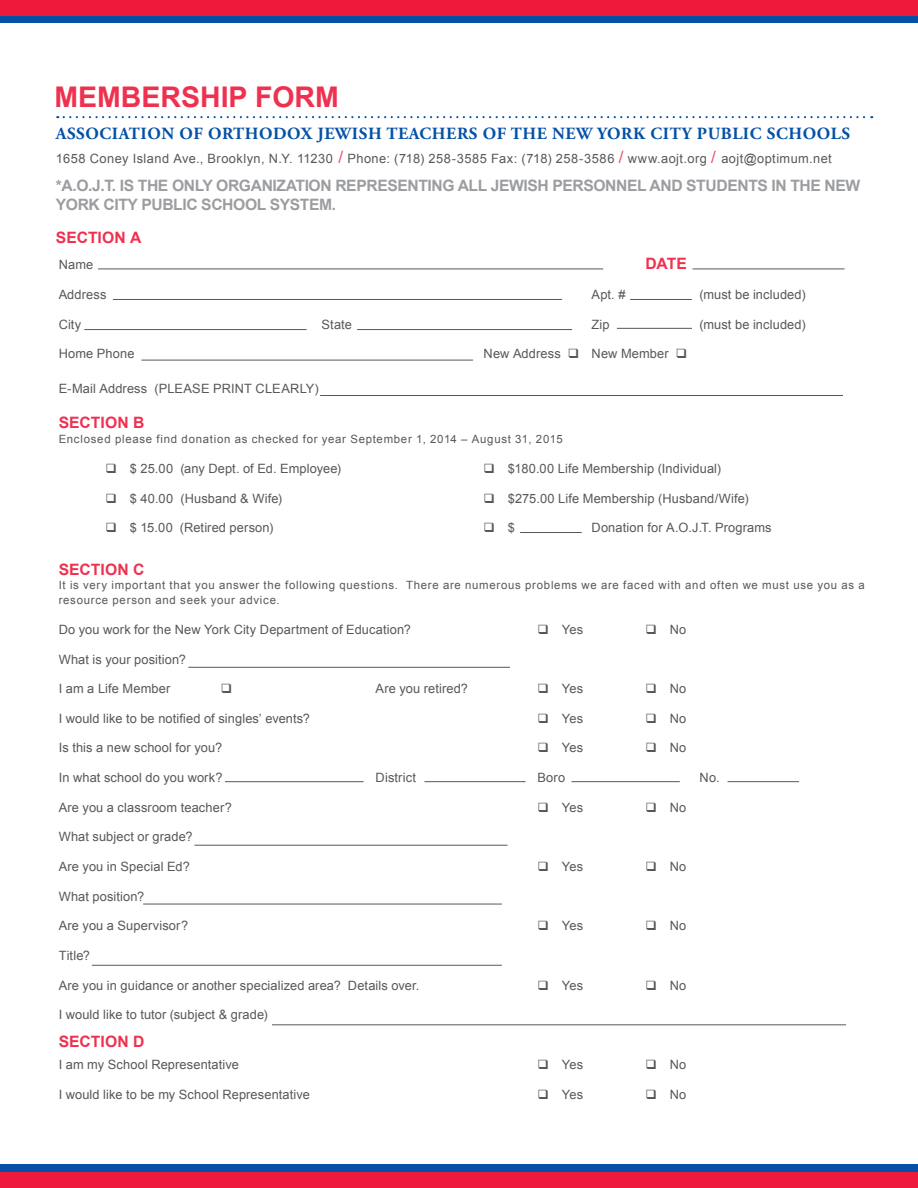
<style>
.page{position:relative;width:918px;height:1188px;background:#fff}
.page>*{position:absolute;margin:0;border:0;box-sizing:border-box;transform-origin:0 0}
.t1{font:700 28.5px "Arial";color:#ef314f}
.t2{font:700 17.1px "Adobe Garamond Pro";letter-spacing:.035em;color:#0451a5}
.t3{font:700 15.6px/18.8px "Arial";letter-spacing:-.025em;color:#9b9da0}
.section{font:700 15.6px "Arial";letter-spacing:.005em;color:#ef314f}
.section-2{font:12.9px "Arial";letter-spacing:.01em;color:#57585a}
.section-3{font:12.9px "Arial";letter-spacing:.035em;color:#57585a}
.section-4{font:11.4px/15.5px "Arial";letter-spacing:.065em;color:#57585a}
.s1{font-size:17.1px;color:#f14862}
.s2{font-family:"Adobe Garamond Pro"}
</style>
<div class="page">
<svg style="left:64px;top:116px;width:808px;height:2px"></svg>
<hr style="left:188px;top:667px;width:322px;height:1px;background:#57585a">
<hr style="left:92px;top:965px;width:410px;height:1px;background:#57585a">
<hr style="left:194px;top:845px;width:314px;height:1px;background:#57585a">
<hr style="left:272px;top:1024px;width:574px;height:1px;background:#57585a">
<hr style="left:143px;top:904px;width:359px;height:1px;background:#57585a">
<hr style="left:225px;top:781px;width:139px;height:1px;background:#57585a">
<hr style="left:424px;top:781px;width:102px;height:1px;background:#57585a">
<hr style="left:572px;top:781px;width:108px;height:1px;background:#57585a">
<hr style="left:728px;top:781px;width:71px;height:1px;background:#57585a">
<hr style="left:692px;top:269px;width:153px;height:1px;background:#57585a">
<hr style="left:98px;top:269px;width:505px;height:1px;background:#57585a">
<hr style="left:113px;top:299px;width:449px;height:1px;background:#57585a">
<hr style="left:320px;top:395px;width:523px;height:1px;background:#57585a">
<hr style="left:84px;top:329px;width:223px;height:1px;background:#57585a">
<hr style="left:141px;top:360px;width:332px;height:1px;background:#57585a">
<hr style="left:357px;top:329px;width:215px;height:1px;background:#57585a">
<hr style="left:630px;top:299px;width:62px;height:1px;background:#57585a">
<hr style="left:520px;top:532px;width:62px;height:1px;background:#57585a">
<hr style="left:617px;top:328px;width:75px;height:1px;background:#57585a">
<div style="left:0;top:15px;width:918px;height:8px;background:#0451a5"></div>
<div style="left:0;top:0;width:918px;height:15px;background:#ed1a3b"></div>
<div style="left:0;top:1164px;width:918px;height:9px;background:#0451a5"></div>
<div style="left:0;top:1173px;width:918px;height:15px;background:#ed1a3b"></div>
<p class="t1" style="left:54px;top:78px;width:286px">MEMBERSHIP FORM</p>
<p class="t2" style="left:56px;top:124px;width:796px">ASSOCIATION OF ORTHODOX JEWISH TEACHERS OF THE NEW YORK CITY PUBLIC SCHOOLS</p>
<p class="section-3" style="left:56px;top:150px;width:777px">1658 Coney Island Ave., Brooklyn, N.Y. 11230 <span class="s1">/</span> Phone: (718) 258-3585 Fax: (718) 258-3586 <span class="s1">/</span> www.aojt.org <span class="s1">/</span> aojt@optimum.net</p>
<p class="t3" style="left:56px;top:177px;width:806px">*A.O.J.T. IS THE ONLY ORGANIZATION REPRESENTING ALL JEWISH PERSONNEL AND STUDENTS IN THE NEW<br>YORK CITY PUBLIC SCHOOL SYSTEM<span class="s2">.</span></p>
<p class="section" style="left:56px;top:228px;width:87px">SECTION A</p>
<p class="section-2" style="left:59px;top:256px;width:36px">Name</p>
<p class="section" style="left:646px;top:254px;width:43px">DATE</p>
<p class="section-2" style="left:59px;top:286px;width:49px">Address</p>
<p class="section-2" style="left:592px;top:286px;width:35px">Apt. #</p>
<p class="section-2" style="left:700px;top:286px;width:108px">(must be included)</p>
<p class="section-2" style="left:59px;top:316px;width:24px">City</p>
<p class="section-2" style="left:322px;top:316px;width:32px">State</p>
<p class="section-2" style="left:592px;top:316px;width:20px">Zip</p>
<p class="section-2" style="left:700px;top:316px;width:108px">(must be included)</p>
<p class="section-2" style="left:59px;top:345px;width:77px">Home Phone</p>
<p class="section-2" style="left:484px;top:345px;width:205px">New Address ❑ New Member ❑</p>
<p class="section-2" style="left:59px;top:380px;width:262px">E-Mail Address (PLEASE PRINT CLEARLY)</p>
<p class="section" style="left:59px;top:412px;width:87px">SECTION B</p>
<p class="section-4" style="left:59px;top:432px;width:506px">Enclosed please find donation as checked for year September 1, 2014 – August 31, 2015</p>
<p class="section-2" style="left:106px;top:460px;width:237px">❑ $ 25.00 (any Dept. of Ed. Employee)</p>
<p class="section-2" style="left:484px;top:460px;width:239px">❑ $180.00 Life Membership (Individual)</p>
<p class="section-2" style="left:106px;top:490px;width:178px">❑ $ 40.00 (Husband &amp; Wife)</p>
<p class="section-2" style="left:484px;top:490px;width:267px">❑ $275.00 Life Membership (Husband/Wife)</p>
<p class="section-2" style="left:106px;top:519px;width:169px">❑ $ 15.00 (Retired person)</p>
<p class="section-2" style="left:484px;top:519px;width:33px">❑ $</p>
<p class="section-2" style="left:592px;top:519px;width:182px">Donation for A.O.J.T. Programs</p>
<p class="section" style="left:59px;top:559px;width:87px">SECTION C</p>
<p class="section-4" style="left:59px;top:577px;width:808px">It is very important that you answer the following questions. There are numerous problems we are faced with and often we must use you as a resource person and seek your advice.</p>
<p class="section-2" style="left:59px;top:621px;width:354px">Do you work for the New York City Department of Education?</p>
<p class="section-2" style="left:538px;top:621px;width:47px">❑ Yes</p>
<p class="section-2" style="left:646px;top:621px;width:42px">❑ No</p>
<p class="section-2" style="left:59px;top:651px;width:129px">What is your position?</p>
<p class="section-2" style="left:59px;top:680px;width:113px">I am a Life Member</p>
<p class="section-2" style="left:376px;top:680px;width:94px">Are you retired?</p>
<p class="section-2" style="left:538px;top:680px;width:47px">❑ Yes</p>
<p class="section-2" style="left:646px;top:680px;width:42px">❑ No</p>
<p class="section-2" style="left:59px;top:710px;width:253px">I would like to be notified of singles’ events?</p>
<p class="section-2" style="left:538px;top:710px;width:47px">❑ Yes</p>
<p class="section-2" style="left:646px;top:710px;width:42px">❑ No</p>
<p class="section-2" style="left:59px;top:740px;width:165px">Is this a new school for you?</p>
<p class="section-2" style="left:538px;top:740px;width:47px">❑ Yes</p>
<p class="section-2" style="left:646px;top:740px;width:42px">❑ No</p>
<p class="section-2" style="left:59px;top:769px;width:165px">In what school do you work?</p>
<p class="section-2" style="left:376px;top:769px;width:42px">District</p>
<p class="section-2" style="left:538px;top:769px;width:29px">Boro</p>
<p class="section-2" style="left:700px;top:769px;width:22px">No.</p>
<p class="section-2" style="left:59px;top:799px;width:175px">Are you a classroom teacher?</p>
<p class="section-2" style="left:538px;top:799px;width:47px">❑ Yes</p>
<p class="section-2" style="left:646px;top:799px;width:42px">❑ No</p>
<p class="section-2" style="left:59px;top:828px;width:135px">What subject or grade?</p>
<p class="section-2" style="left:59px;top:858px;width:133px">Are you in Special Ed?</p>
<p class="section-2" style="left:538px;top:858px;width:47px">❑ Yes</p>
<p class="section-2" style="left:646px;top:858px;width:42px">❑ No</p>
<p class="section-2" style="left:59px;top:888px;width:87px">What position?</p>
<p class="section-2" style="left:59px;top:917px;width:131px">Are you a Supervisor?</p>
<p class="section-2" style="left:538px;top:917px;width:47px">❑ Yes</p>
<p class="section-2" style="left:646px;top:917px;width:42px">❑ No</p>
<p class="section-2" style="left:59px;top:947px;width:33px">Title?</p>
<p class="section-2" style="left:59px;top:977px;width:362px">Are you in guidance or another specialized area? Details over.</p>
<p class="section-2" style="left:538px;top:977px;width:47px">❑ Yes</p>
<p class="section-2" style="left:646px;top:977px;width:42px">❑ No</p>
<p class="section-2" style="left:59px;top:1006px;width:211px">I would like to tutor (subject &amp; grade)</p>
<p class="section" style="left:59px;top:1031px;width:87px">SECTION D</p>
<p class="section-2" style="left:59px;top:1056px;width:182px">I am my School Representative</p>
<p class="section-2" style="left:538px;top:1056px;width:47px">❑ Yes</p>
<p class="section-2" style="left:646px;top:1056px;width:42px">❑ No</p>
<p class="section-2" style="left:59px;top:1086px;width:253px">I would like to be my School Representative</p>
<p class="section-2" style="left:538px;top:1086px;width:47px">❑ Yes</p>
<p class="section-2" style="left:646px;top:1086px;width:42px">❑ No</p>
</div>
